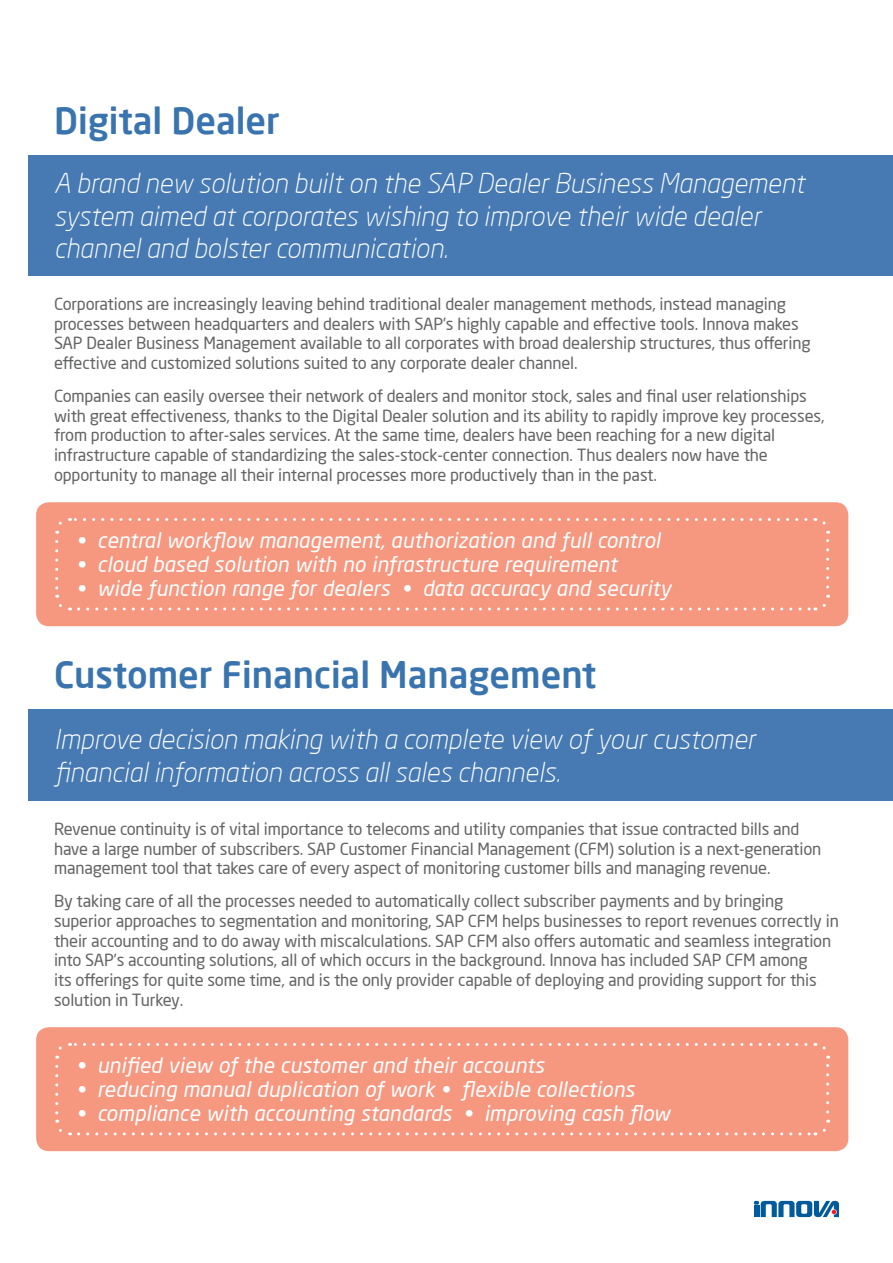
<style>
.page{position:relative;width:893px;height:1263px;background:#fff}
.page>*{position:absolute;margin:0;border:0;box-sizing:border-box;transform-origin:0 0}
.t1{font:500 36px "Neo Sans Pro";color:#3974ae}
.t2{font:italic 300 27px/32.4px "Neo Sans Pro";color:#fff}
.t3{font:italic 21px "Neo Sans Pro";letter-spacing:.005em;color:#fff}
.t4{font:16.5px/19.8px "Neo Sans Pro";letter-spacing:-.01em;color:#636466}
</style>
<div class="page">
<div style="left:29px;top:155px;width:864px;height:121px;background:#477ab3"></div>
<div style="left:36px;top:502px;width:812px;height:124px;background:#f69780;border-radius:13px"></div>
<svg style="left:55px;top:541px;width:16px;height:70px"></svg>
<svg style="left:79px;top:595px;width:752px;height:15px"></svg>
<svg style="left:815px;top:518px;width:14px;height:69px"></svg>
<svg style="left:55px;top:518px;width:751px;height:16px"></svg>
<div style="left:29px;top:709px;width:864px;height:92px;background:#477ab3"></div>
<div style="left:36px;top:1027px;width:812px;height:124px;background:#f69780;border-radius:13px"></div>
<svg style="left:55px;top:1066px;width:16px;height:70px"></svg>
<svg style="left:79px;top:1120px;width:751px;height:15px"></svg>
<svg style="left:815px;top:1043px;width:14px;height:69px"></svg>
<svg style="left:55px;top:1043px;width:751px;height:16px"></svg>
<svg style="left:754px;top:1201px;width:85px;height:16px"></svg>
<h1 class="t1" style="left:54px;top:98px;width:227px">Digital Dealer</h1>
<h2 class="t2" style="left:54px;top:167px;width:752px">A brand new solution built on the SAP Dealer Business Management system aimed at corporates wishing to improve their wide dealer channel and bolster communication.</h2>
<p class="t4" style="left:54px;top:294px;width:758px">Corporations are increasingly leaving behind traditional dealer management methods, instead managing processes between headquarters and dealers with SAP’s highly capable and effective tools. Innova makes SAP Dealer Business Management available to all corporates with broad dealership structures, thus offering effective and customized solutions suited to any corporate dealer channel.</p>
<p class="t4" style="left:54px;top:386px;width:772px">Companies can easily oversee their network of dealers and monitor stock, sales and final user relationships with great effectiveness, thanks to the Digital Dealer solution and its ability to rapidly improve key processes, from production to after-sales services. At the same time, dealers have been reaching for a new digital infrastructure capable of standardizing the sales-stock-center connection. Thus dealers now have the opportunity to manage all their internal processes more productively than in the past.</p>
<p class="t3" style="left:77px;top:528px;width:585px">• central workflow management, authorization and full control</p>
<p class="t3" style="left:77px;top:552px;width:542px">• cloud based solution with no infrastructure requirement</p>
<p class="t3" style="left:77px;top:576px;width:596px">• wide function range for dealers • data accuracy and security</p>
<h1 class="t1" style="left:54px;top:652px;width:544px">Customer Financial Management</h1>
<h2 class="t2" style="left:54px;top:723px;width:703px">Improve decision making with a complete view of your customer financial information across all sales channels.</h2>
<p class="t4" style="left:54px;top:818px;width:769px">Revenue continuity is of vital importance to telecoms and utility companies that issue contracted bills and have a large number of subscribers. SAP Customer Financial Management (CFM) solution is a next-generation management tool that takes care of every aspect of monitoring customer bills and managing revenue.</p>
<p class="t4" style="left:54px;top:891px;width:786px">By taking care of all the processes needed to automatically collect subscriber payments and by bringing superior approaches to segmentation and monitoring, SAP CFM helps businesses to report revenues correctly in their accounting and to do away with miscalculations. SAP CFM also offers automatic and seamless integration into SAP’s accounting solutions, all of which occurs in the background. Innova has included SAP CFM among<br>its offerings for quite some time, and is the only provider capable of deploying and providing support for this solution in Turkey.</p>
<p class="t3" style="left:77px;top:1053px;width:469px">• unified view of the customer and their accounts</p>
<p class="t3" style="left:77px;top:1077px;width:560px">• reducing manual duplication of work • flexible collections</p>
<p class="t3" style="left:77px;top:1101px;width:595px">• compliance with accounting standards • improving cash flow</p>
</div>
